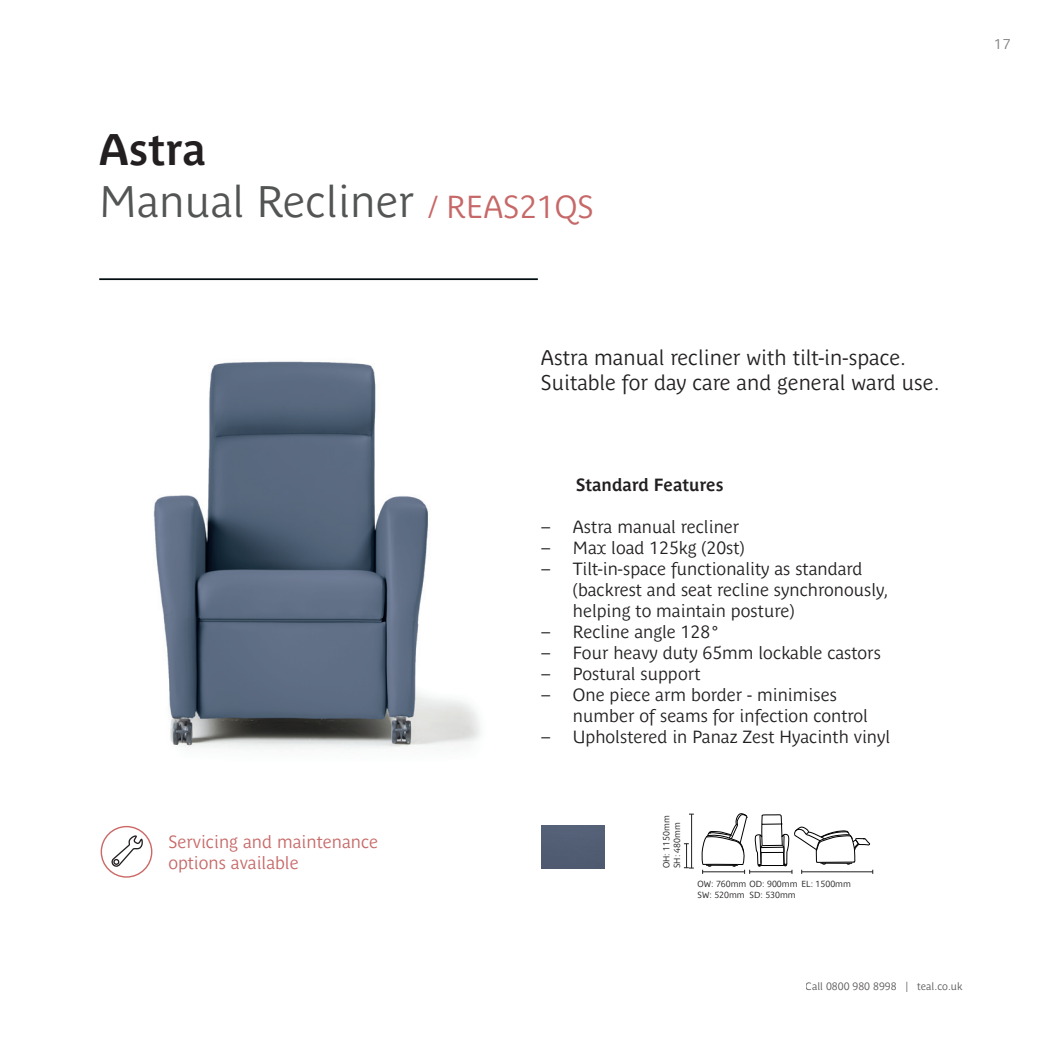
<style>
.page{position:relative;width:1042px;height:1042px;background:#fff}
.page>*{position:absolute;margin:0;border:0;box-sizing:border-box;transform-origin:0 0}
.Product_Description{font:43.75px "Parisine Plus Std Gris";color:#525554}
.Product_Name{font:700 43.75px "Parisine Plus Std Gris";color:#231f20}
.Product_Code{font:31.5px "Parisine Plus Std Gris";color:#c76868}
.Product_Intro_text_Left{font:21px/25.2px "Parisine Plus Std Gris";color:#231f20}
.t1{font:17.5px/21px "Parisine Plus Std Gris";color:#231f20}
.Product_Intro_text_Left-2{font:17.5px "Parisine Plus Std Gris";color:#c76868}
.standard_Features{font:700 17.5px "Parisine Plus Std Gris";color:#231f20}
.t2{font:14px "Parisine Plus Std Gris";color:#525554}
.t3{font:10.5px "Parisine Plus Std Gris";color:#231f20}
.Product_Dims{font:8.75px "Parisine Plus Std Gris";color:#231f20}
.s1{font-family:"Aktiv Grotesk";font-weight:300}
</style>
<div class="page">
<img style="left:153px;top:361px;width:328px;height:388px">
<hr style="left:99px;top:278px;width:439px;height:2px;background:#000c10">
<hr style="left:691px;top:814px;width:1px;height:54px;background:#231f20">
<div style="left:541px;top:826px;width:63px;height:42px;background:#515d73"></div>
<svg style="left:684px;top:843px;width:10px;height:26px"></svg>
<svg style="left:702px;top:813px;width:171px;height:61px"></svg>
<svg style="left:101px;top:826px;width:51px;height:51px"></svg>
<p class="Product_Name" style="left:99px;top:124px;width:108px">Astra</p>
<p class="Product_Description" style="left:99px;top:177px;width:316px">Manual Recliner</p>
<p class="Product_Code" style="left:428px;top:189px;width:167px">/ REAS21QS</p>
<p class="t2" style="left:995px;top:36px;width:17px">17</p>
<p class="Product_Intro_text_Left-2" style="left:168px;top:831px;width:211px">Servicing and maintenance</p>
<p class="Product_Intro_text_Left-2" style="left:168px;top:852px;width:132px">options available</p>
<p class="Product_Intro_text_Left" style="left:541px;top:345px;width:400px">Astra manual recliner with tilt-in-space.<br>Suitable for day care and general ward use.</p>
<p class="standard_Features" style="left:576px;top:474px;width:149px">Standard Features</p>
<p class="t1" style="left:541px;top:516px;width:199px"><span class="s1">–</span> Astra manual recliner</p>
<p class="t1" style="left:541px;top:537px;width:205px"><span class="s1">–</span> Max load 125kg (20st)</p>
<p class="t1" style="left:573px;top:558px;width:317px;text-indent:-32px"><span class="s1">–</span> Tilt-in-space functionality as standard (backrest and seat recline synchronously, helping to maintain posture)</p>
<p class="t1" style="left:541px;top:621px;width:180px"><span class="s1">–</span> Recline angle 128°</p>
<p class="t1" style="left:541px;top:642px;width:341px"><span class="s1">–</span> Four heavy duty 65mm lockable castors</p>
<p class="t1" style="left:541px;top:663px;width:161px"><span class="s1">–</span> Postural support</p>
<p class="t1" style="left:573px;top:684px;width:297px;text-indent:-32px"><span class="s1">–</span> One piece arm border - minimises number of seams for infection control</p>
<p class="t1" style="left:541px;top:726px;width:350px"><span class="s1">–</span> Upholstered in Panaz Zest Hyacinth vinyl</p>
<p class="Product_Dims" style="left:661px;top:868px;width:54px;rotate:-90deg">OH: 1150mm</p>
<p class="Product_Dims" style="left:672px;top:868px;width:48px;rotate:-90deg">SH: 480mm</p>
<p class="Product_Dims" style="left:801px;top:879px;width:51px">EL: 1500mm</p>
<p class="Product_Dims" style="left:697px;top:879px;width:101px">OW: 760mm OD: 900mm</p>
<p class="Product_Dims" style="left:697px;top:889px;width:49px">SW: 520mm</p>
<p class="Product_Dims" style="left:749px;top:889px;width:48px">SD: 530mm</p>
<p class="t3" style="left:806px;top:980px;width:158px">Call 0800 980 8998 | teal.co.uk</p>
</div>
